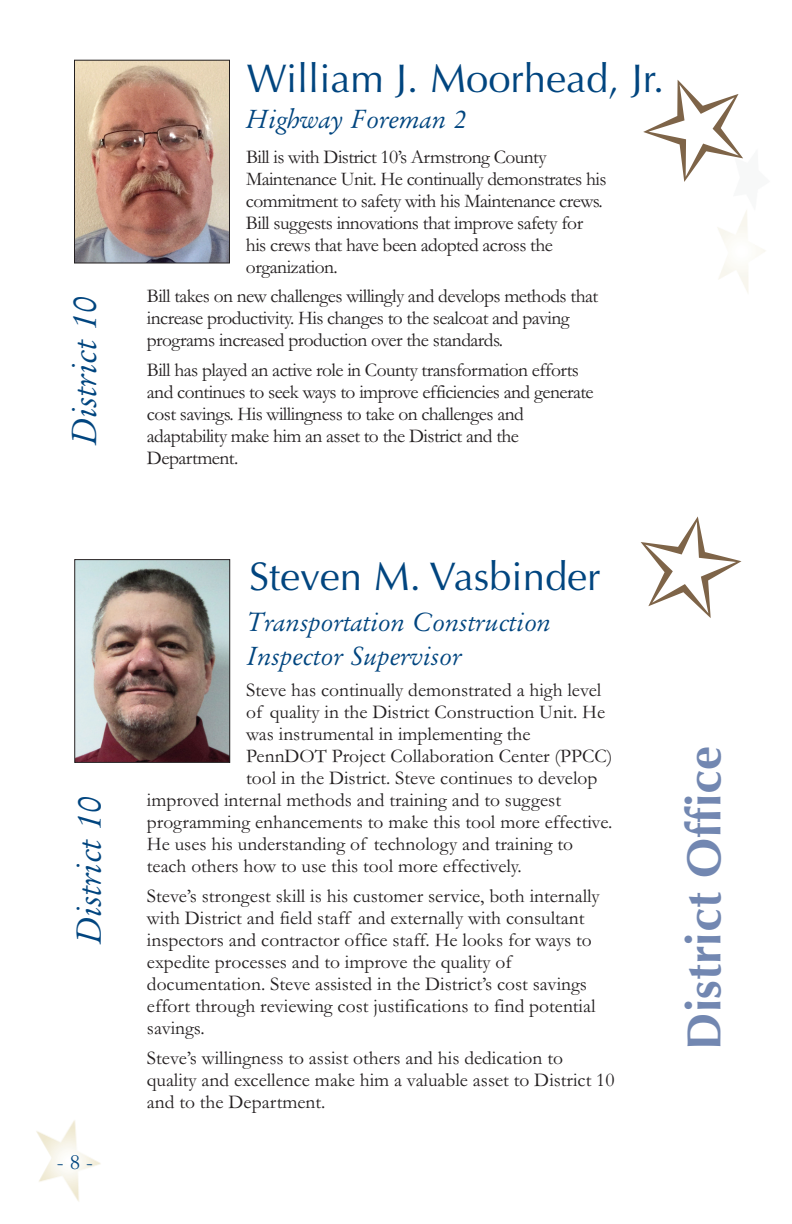
<style>
.page{position:relative;width:792px;height:1224px;background:#fff}
.page>*{position:absolute;margin:0;border:0;box-sizing:border-box;transform-origin:0 0}
.t1{font:700 48px "Optima";color:#7287b1}
.t2{font:40px "Optima";color:#01457f}
.t3{font:italic 34px "Garamand Classic";color:#01457f}
.t4{font:italic 26px/34px "Garamand Classic";color:#01457f}
.t5{font:22px "Garamond";color:#01457f}
.t6{font:19.6px/22px "Garamond";color:#231f20}
.t7{font:19.6px/22px "Garamond";letter-spacing:-.03em;color:#231f20}
</style>
<div class="page">
<img style="left:36px;top:1120px;width:65px;height:82px">
<img style="left:76px;top:561px;width:152px;height:200px">
<div style="left:74px;top:559px;width:156px;height:204px;border:1px solid #231f20"></div>
<img style="left:76px;top:62px;width:152px;height:199px">
<div style="left:74px;top:60px;width:156px;height:203px;border:1px solid #231f20"></div>
<h3 class="t3" style="left:65px;top:445px;width:150px;rotate:-90deg">District 10</h3>
<h3 class="t3" style="left:69px;top:944px;width:150px;rotate:-90deg">District 10</h3>
<p class="t5" style="left:57px;top:1148px;width:38px">-8-</p>
<h2 class="t2" style="left:247px;top:55px;width:419px">William J. Moorhead, Jr.</h2>
<h3 class="t4" style="left:246px;top:102px;width:222px">Highway Foreman 2</h3>
<p class="t7" style="left:246px;top:145px;width:362px">Bill is with District 10’s Armstrong County Maintenance Unit. He continually demonstrates his commitment to safety with his Maintenance crews.<br>Bill suggests innovations that improve safety for his crews that have been adopted across the organization.</p>
<p class="t7" style="left:147px;top:285px;width:453px">Bill takes on new challenges willingly and develops methods that increase productivity. His changes to the sealcoat and paving programs increased production over the standards.</p>
<p class="t7" style="left:147px;top:359px;width:448px">Bill has played an active role in County transformation efforts and continues to seek ways to improve efficiencies and generate cost savings. His willingness to take on challenges and adaptability make him an asset to the District and the Department.</p>
<h2 class="t2" style="left:249px;top:554px;width:353px">Steven M. Vasbinder</h2>
<h3 class="t4" style="left:247px;top:605px;width:306px">Transportation Construction<br>Inspector Supervisor</h3>
<p class="t6" style="left:246px;top:679px;width:357px">Steve has continually demonstrated a high level</p>
<p class="t6" style="left:246px;top:701px;width:360px">of quality in the District Construction Unit. He</p>
<p class="t6" style="left:246px;top:723px;width:286px">was instrumental in implementing the</p>
<p class="t6" style="left:246px;top:745px;width:368px">PennDOT Project Collaboration Center (PPCC)</p>
<p class="t6" style="left:246px;top:767px;width:353px">tool in the District. Steve continues to develop</p>
<p class="t6" style="left:147px;top:789px;width:416px">improved internal methods and training and to suggest</p>
<p class="t6" style="left:147px;top:811px;width:467px">programming enhancements to make this tool more effective.</p>
<p class="t6" style="left:147px;top:833px;width:428px">He uses his understanding of technology and training to</p>
<p class="t6" style="left:147px;top:855px;width:376px">teach others how to use this tool more effectively.</p>
<p class="t6" style="left:147px;top:885px;width:454px">Steve’s strongest skill is his customer service, both internally with District and field staff and externally with consultant inspectors and contractor office staff. He looks for ways to expedite processes and to improve the quality of documentation. Steve assisted in the District’s cost savings effort through reviewing cost justifications to find potential savings.</p>
<p class="t6" style="left:147px;top:1047px;width:469px">Steve’s willingness to assist others and his dedication to quality and excellence make him a valuable asset to District 10 and to the Department.</p>
<h1 class="t1" style="left:676px;top:1050px;width:305px;rotate:-90deg">District Office</h1>
</div>
